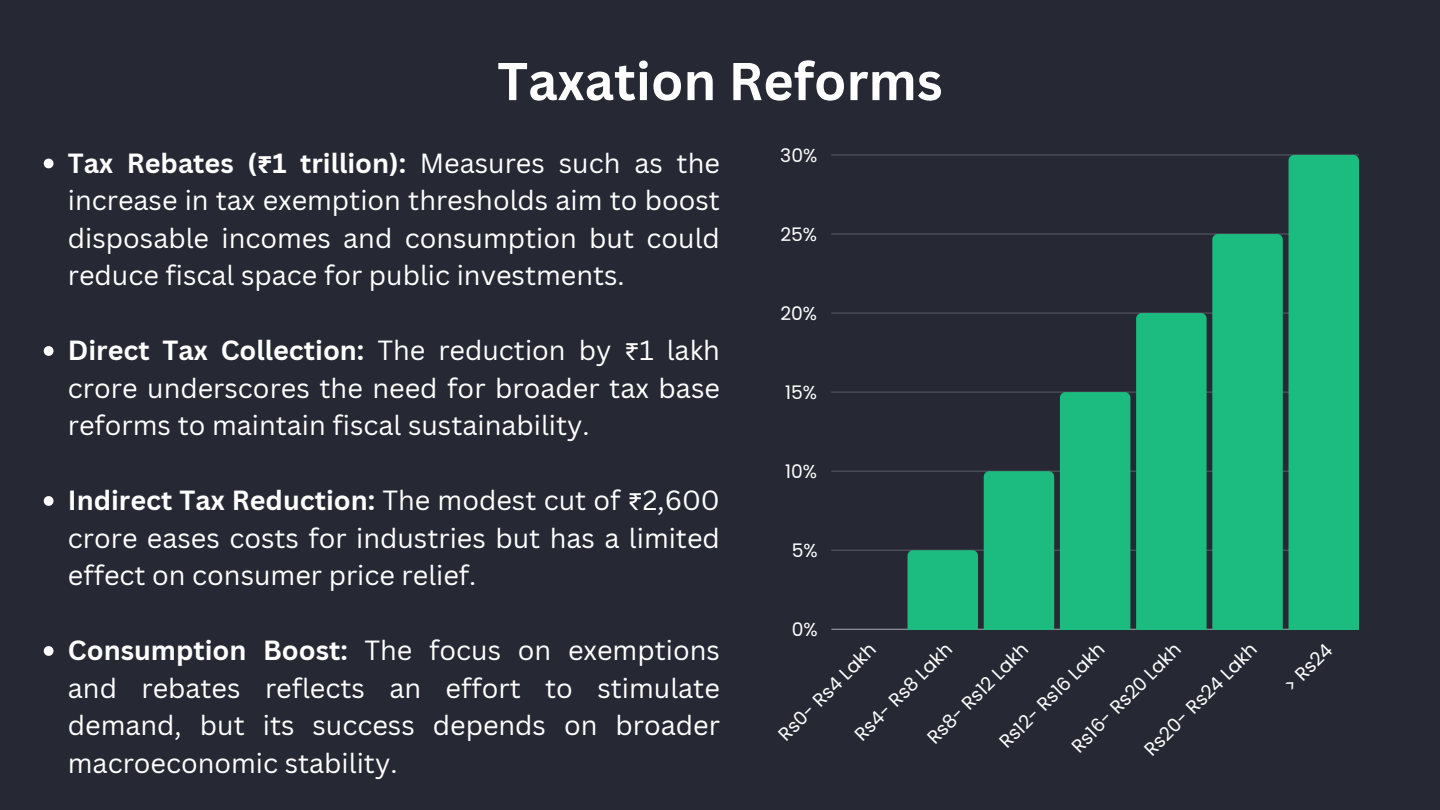
<style>
.page{position:relative;width:1440px;height:810px;background:#262933}
.page>*{position:absolute;margin:0;border:0;box-sizing:border-box;transform-origin:0 0}
.t1{font:700 52px "Canva Sans";color:#fff}
.t2{font:27px/37.5px "Canva Sans";color:#fff;text-align:justify}
.t3{font:18.7px "Poppins";color:#fff}
.s1{font-weight:700}
.s2{font-family:"Noto Sans Gurmukhi";font-weight:700}
.s3{font-family:"Noto Sans Gurmukhi"}
</style>
<div class="page">
<svg style="left:44px;top:159px;width:10px;height:9px"></svg>
<svg style="left:44px;top:346px;width:10px;height:10px"></svg>
<svg style="left:44px;top:496px;width:10px;height:10px"></svg>
<svg style="left:44px;top:646px;width:10px;height:10px"></svg>
<hr style="left:831px;top:629px;width:528px;height:1px;background:#fff;opacity:.6">
<hr style="left:831px;top:550px;width:528px;height:1px;background:#4c4e57">
<hr style="left:831px;top:471px;width:528px;height:1px;background:#494c54">
<hr style="left:831px;top:392px;width:528px;height:1px;background:#474952">
<hr style="left:831px;top:313px;width:528px;height:1px;background:#43464f">
<hr style="left:831px;top:234px;width:528px;height:1px;background:#41434c">
<hr style="left:831px;top:155px;width:528px;height:1px;background:#3e414a">
<div style="left:908px;top:550px;width:70px;height:79px;background:#1cbb80"></div>
<div style="left:984px;top:471px;width:70px;height:158px;background:#1cbb80"></div>
<div style="left:1060px;top:392px;width:70px;height:237px;background:#1cbb80"></div>
<svg style="left:1136px;top:234px;width:147px;height:395px;background:#1da876"></svg>
<div style="left:1289px;top:155px;width:70px;height:474px;background:#1cbb80"></div>
<h1 class="t1" style="left:497px;top:45px;width:447px">Taxation Reforms</h1>
<p class="t2" style="left:68px;top:144px;width:654px"><span class="s1">Tax Rebates (</span><span class="s2">₹</span><span class="s1">1 trillion):</span> Measures such as the increase in tax exemption thresholds aim to boost disposable incomes and consumption but could reduce fiscal space for public investments.</p>
<p class="t2" style="left:68px;top:331px;width:654px"><span class="s1">Direct Tax Collection:</span> The reduction by <span class="s3">₹</span>1 lakh crore underscores the need for broader tax base reforms to maintain fiscal sustainability.</p>
<p class="t2" style="left:68px;top:481px;width:654px"><span class="s1">Indirect Tax Reduction:</span> The modest cut of <span class="s3">₹</span>2,600 crore eases costs for industries but has a limited effect on consumer price relief.</p>
<p class="t3" style="left:780px;top:142px;width:39px">30%</p>
<p class="t3" style="left:780px;top:221px;width:38px">25%</p>
<p class="t3" style="left:780px;top:300px;width:38px">20%</p>
<p class="t3" style="left:785px;top:380px;width:33px">15%</p>
<p class="t3" style="left:785px;top:459px;width:33px">10%</p>
<p class="t3" style="left:792px;top:538px;width:27px">5%</p>
<p class="t3" style="left:792px;top:617px;width:27px">0%</p>
<p class="t2" style="left:68px;top:631px;width:654px"><span class="s1">Consumption Boost:</span> The focus on exemptions and rebates reflects an effort to stimulate demand, but its success depends on broader macroeconomic stability.</p>
<p class="t3" style="left:772px;top:728px;width:130px;rotate:-45deg">Rs0- Rs4 Lakh</p>
<p class="t3" style="left:993px;top:736px;width:141px;rotate:-45deg">Rs12- Rs16 Lakh</p>
<p class="t3" style="left:1065px;top:740px;width:147px;rotate:-45deg">Rs16- Rs20 Lakh</p>
<p class="t3" style="left:1138px;top:743px;width:152px;rotate:-45deg">Rs20- Rs24 Lakh</p>
<p class="t3" style="left:1278px;top:679px;width:60px;rotate:-45deg">&gt; Rs24</p>
<p class="t3" style="left:921px;top:731px;width:135px;rotate:-45deg">Rs8- Rs12 Lakh</p>
<p class="t3" style="left:849px;top:728px;width:130px;rotate:-45deg">Rs4- Rs8 Lakh</p>
</div>
